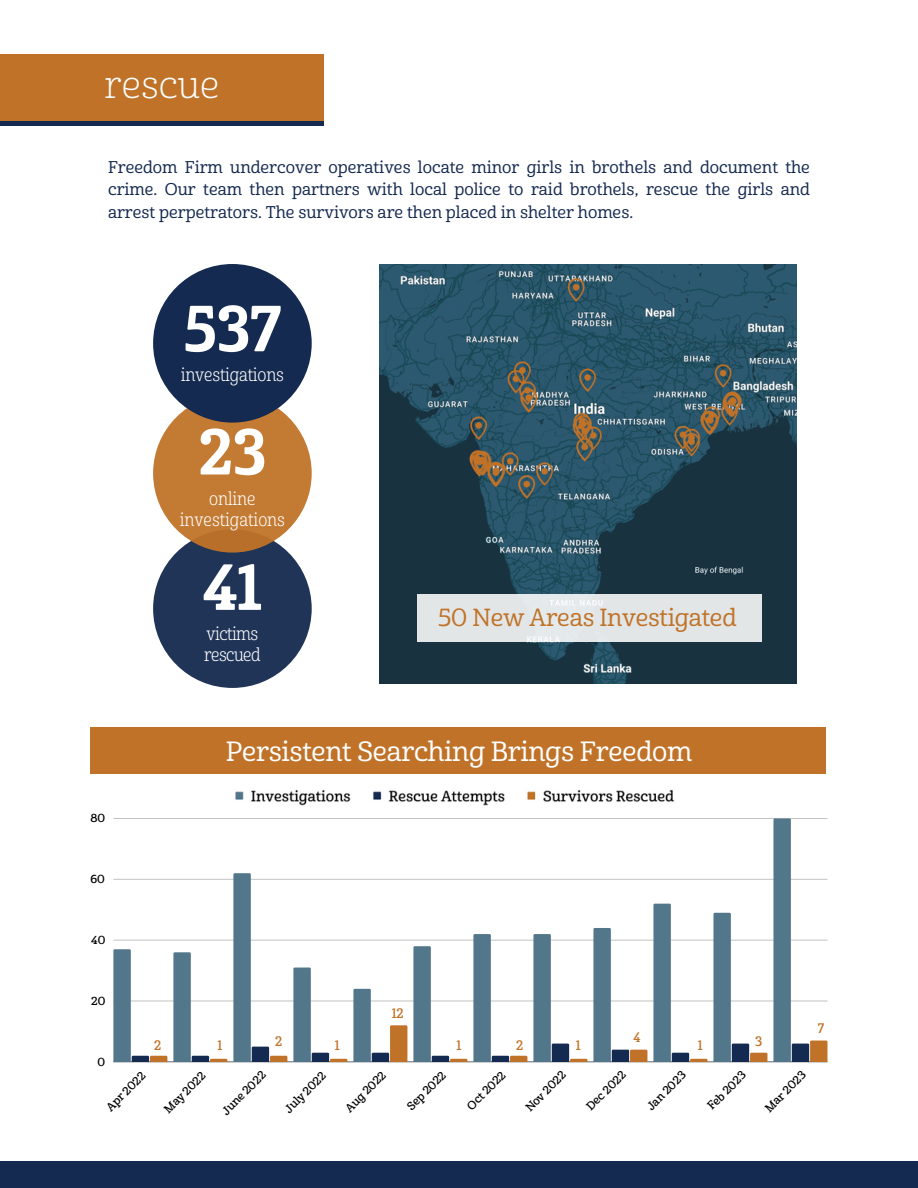
<style>
.page{position:relative;width:918px;height:1188px;background:#fff}
.page>*{position:absolute;margin:0;border:0;box-sizing:border-box;transform-origin:0 0}
.t1{font:63px "Cabrito Con Bol";color:#fff}
.t2{font:37.5px "Cabrito Nor Lig";color:#fff}
.t3{font:27px "Cabrito Nor Med";letter-spacing:-.01em;color:#fff}
.t4{font:24px "Cabrito Nor Med";letter-spacing:-.01em;color:#c07328}
.t5{font:18px/21.3px "Cabrito Con Boo";letter-spacing:-.01em;color:#fff;text-align:center}
.t6{font:18px "Cabrito Con Boo";letter-spacing:-.03em;color:#fff}
.t7{font:16.5px/22.5px "Cabrito Nor Med";color:#152950;text-align:justify}
.t8{font:13.35px "Cabrito Con Dem";color:#c07328}
.t9{font:11.25px "Cabrito Nor Dem";color:#000}
</style>
<div class="page">
<div style="left:0;top:1162px;width:918px;height:26px;background:#152a50"></div>
<div style="left:0;top:59px;width:324px;height:67px;background:linear-gradient(to right,#152a50,#152a50)"></div>
<div style="left:0;top:54px;width:324px;height:66px;background:#c07328"></div>
<img style="left:380px;top:264px;width:417px;height:420px">
<div style="left:153px;top:529px;width:159px;height:159px;background:#203458;border-radius:50%"></div>
<div style="left:153px;top:394px;width:159px;height:159px;background:#c37a32;border-radius:50%"></div>
<div style="left:153px;top:264px;width:159px;height:159px;background:#152a50;border-radius:50%"></div>
<div style="left:417px;top:594px;width:345px;height:48px;background:#e2e6e7"></div>
<div style="left:91px;top:727px;width:735px;height:47px;background:#c07328"></div>
<hr style="left:113px;top:1062px;width:714px;height:1px;background:#000">
<hr style="left:113px;top:1001px;width:714px;height:1px;background:#000">
<hr style="left:113px;top:940px;width:714px;height:1px;background:#000">
<hr style="left:113px;top:879px;width:714px;height:1px;background:#000">
<hr style="left:113px;top:818px;width:714px;height:1px;background:#000">
<svg style="left:113px;top:949px;width:54px;height:113px"></svg>
<svg style="left:173px;top:952px;width:54px;height:110px"></svg>
<svg style="left:233px;top:873px;width:54px;height:189px"></svg>
<svg style="left:293px;top:968px;width:54px;height:94px"></svg>
<svg style="left:353px;top:989px;width:54px;height:73px"></svg>
<svg style="left:413px;top:946px;width:54px;height:116px"></svg>
<svg style="left:473px;top:934px;width:54px;height:128px"></svg>
<svg style="left:533px;top:934px;width:54px;height:128px"></svg>
<svg style="left:593px;top:928px;width:54px;height:134px"></svg>
<svg style="left:653px;top:904px;width:54px;height:158px"></svg>
<svg style="left:713px;top:913px;width:54px;height:149px"></svg>
<svg style="left:773px;top:818px;width:54px;height:244px"></svg>
<img style="left:235px;top:790px;width:440px;height:16px">
<h3 class="t2" style="left:105px;top:60px;width:116px">rescue</h3>
<h4 class="t7" style="left:108px;top:155px;width:703px">Freedom Firm undercover operatives locate minor girls in brothels and document the crime. Our team then partners with local police to raid brothels, rescue the girls and arrest perpetrators. The survivors are then placed in shelter homes.</h4>
<p class="t1" style="left:184px;top:288px;width:98px">537</p>
<p class="t5" style="left:181px;top:364px;width:104px">investigations</p>
<p class="t1" style="left:199px;top:411px;width:69px">23</p>
<h1 class="t5" style="left:180px;top:487px;width:107px">online investigations</h1>
<h5 class="t1" style="left:203px;top:546px;width:60px">41</h5>
<p class="t6" style="left:207px;top:622px;width:53px">victims</p>
<h2 class="t6" style="left:204px;top:643px;width:58px">rescued</h2>
<p class="t4" style="left:438px;top:602px;width:300px">50 New Areas Investigated</p>
<p class="t9" style="left:90px;top:811px;width:16px">80</p>
<p class="t9" style="left:91px;top:872px;width:16px">60</p>
<p class="t9" style="left:91px;top:933px;width:16px">40</p>
<p class="t3" style="left:226px;top:733px;width:468px">Persistent Searching Brings Freedom</p>
<p class="t9" style="left:91px;top:994px;width:16px">20</p>
<p class="t9" style="left:97px;top:1054px;width:9px">0</p>
<p class="t8" style="left:154px;top:1036px;width:9px">2</p>
<p class="t8" style="left:218px;top:1036px;width:6px">1</p>
<p class="t8" style="left:275px;top:1033px;width:9px">2</p>
<p class="t8" style="left:335px;top:1036px;width:6px">1</p>
<p class="t8" style="left:392px;top:1004px;width:13px">12</p>
<p class="t8" style="left:457px;top:1036px;width:6px">1</p>
<p class="t8" style="left:516px;top:1036px;width:9px">2</p>
<p class="t8" style="left:576px;top:1036px;width:6px">1</p>
<p class="t8" style="left:634px;top:1029px;width:8px">4</p>
<p class="t8" style="left:698px;top:1036px;width:6px">1</p>
<p class="t8" style="left:755px;top:1033px;width:9px">3</p>
<p class="t9" style="left:103px;top:1104px;width:52px;rotate:-45deg">Apr 2022</p>
<p class="t9" style="left:161px;top:1106px;width:55px;rotate:-45deg">May 2022</p>
<p class="t9" style="left:219px;top:1108px;width:58px;rotate:-45deg">June 2022</p>
<p class="t9" style="left:281px;top:1106px;width:54px;rotate:-45deg">July 2022</p>
<p class="t9" style="left:342px;top:1105px;width:53px;rotate:-45deg">Aug 2022</p>
<p class="t9" style="left:404px;top:1103px;width:51px;rotate:-45deg">Sep 2022</p>
<p class="t9" style="left:464px;top:1103px;width:51px;rotate:-45deg">Oct 2022</p>
<p class="t9" style="left:522px;top:1104px;width:53px;rotate:-45deg">Nov 2022</p>
<p class="t9" style="left:583px;top:1103px;width:52px;rotate:-45deg">Dec 2022</p>
<p class="t9" style="left:644px;top:1103px;width:51px;rotate:-45deg">Jan 2023</p>
<p class="t9" style="left:704px;top:1102px;width:50px;rotate:-45deg">Feb 2023</p>
<p class="t9" style="left:762px;top:1105px;width:54px;rotate:-45deg">Mar 2023</p>
<p class="t8" style="left:818px;top:1020px;width:8px">7</p>
</div>
